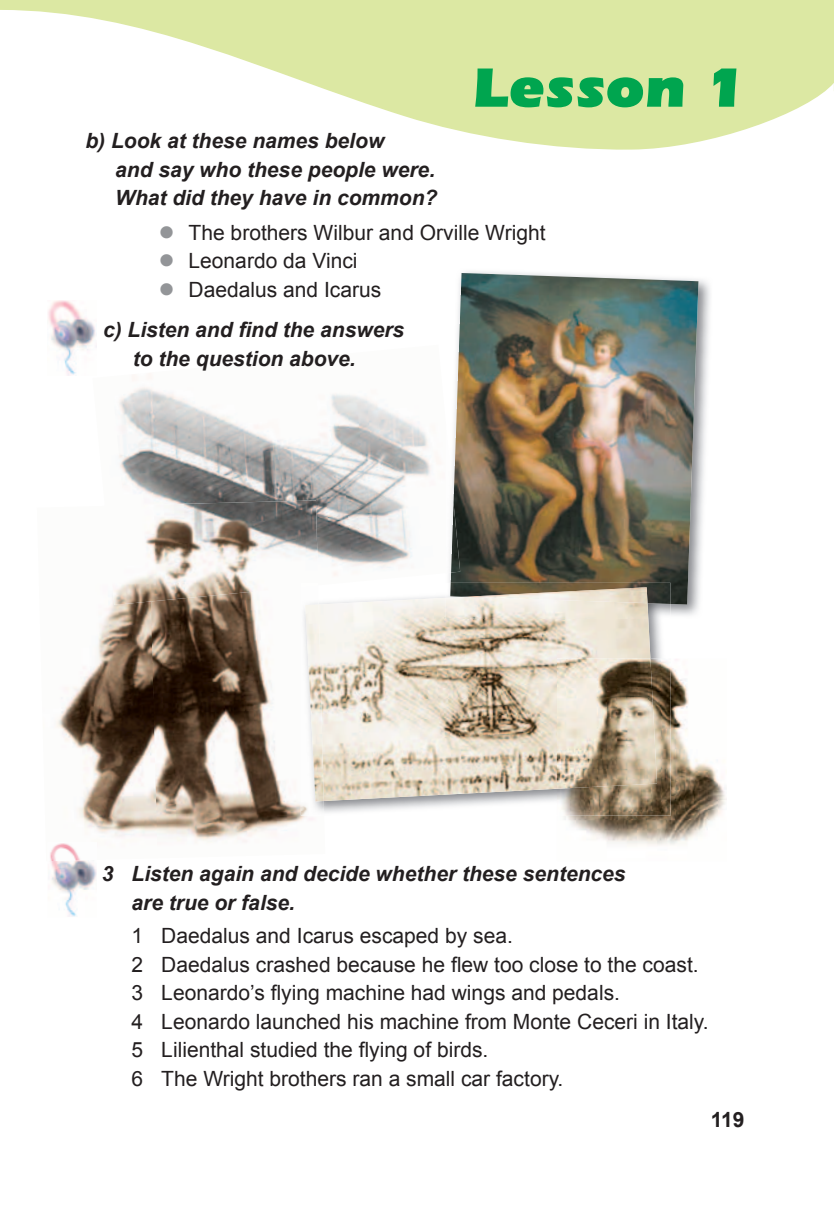
<style>
.page{position:relative;width:834px;height:1216px;background:#fff}
.page>*{position:absolute;margin:0;border:0;box-sizing:border-box;transform-origin:0 0}
.t1{font:900 57.75px "Everest";color:#00a54f}
.t2{font:21px/28.5px "Arial";color:#231f20}
.t3{font:italic 700 21px/28.5px "Arial";color:#231f20}
.t4{font:700 21px "Arial";color:#231f20}
</style>
<div class="page">
<svg style="left:0;top:0;width:833px;height:150px;fill:#dce8a3"></svg>
<img style="left:96px;top:345px;width:345px;height:231px">
<img style="left:449px;top:271px;width:261px;height:344px">
<img style="left:449px;top:422px;width:1px;height:151px">
<img style="left:450px;top:273px;width:248px;height:331px">
<img style="left:451px;top:502px;width:9px;height:70px">
<img style="left:56px;top:506px;width:95px;height:331px">
<img style="left:151px;top:605px;width:163px;height:238px">
<img style="left:105px;top:500px;width:213px;height:105px">
<img style="left:324px;top:596px;width:338px;height:217px">
<img style="left:448px;top:583px;width:222px;height:36px">
<img style="left:450px;top:583px;width:220px;height:21px">
<img style="left:301px;top:587px;width:23px;height:228px">
<img style="left:301px;top:583px;width:17px;height:4px">
<img style="left:318px;top:597px;width:332px;height:204px">
<img style="left:445px;top:596px;width:203px;height:23px">
<img style="left:465px;top:587px;width:182px;height:16px">
<img style="left:305px;top:604px;width:19px;height:197px">
<img style="left:48px;top:300px;width:48px;height:75px">
<img style="left:50px;top:861px;width:47px;height:56px">
<img style="left:50px;top:843px;width:35px;height:18px">
<img style="left:564px;top:659px;width:162px;height:186px">
<img style="left:557px;top:658px;width:113px;height:157px">
<img style="left:557px;top:658px;width:99px;height:130px">
<h1 class="t1" style="left:471px;top:57px;width:277px">Lesson 1</h1>
<p class="t3" style="left:115px;top:127px;width:324px;text-indent:-30px">b) Look at these names below<br>and say who these people were.<br>What did they have in common?</p>
<p class="t2" style="left:188px;top:218px;width:358px">The brothers Wilbur and Orville Wright<br>Leonardo da Vinci<br>Daedalus and Icarus</p>
<p class="t3" style="left:133px;top:316px;width:273px;text-indent:-30px">c) Listen and find the answers to the question above.</p>
<p class="t3" style="left:131px;top:860px;width:495px;text-indent:-30px">3 Listen again and decide whether these sentences are true or false.</p>
<p class="t2" style="left:131px;top:921px;width:578px">1 Daedalus and Icarus escaped by sea.<br>2 Daedalus crashed because he flew too close to the coast.<br>3 leonardo’s flying machine had wings and pedals.<br>4 Leonardo launched his machine from Monte Ceceri in Italy.<br>5 lilienthal studied the flying of birds.<br>6 The Wright brothers ran a small car factory.</p>
<p class="t4" style="left:710px;top:1105px;width:35px">119</p>
</div>
